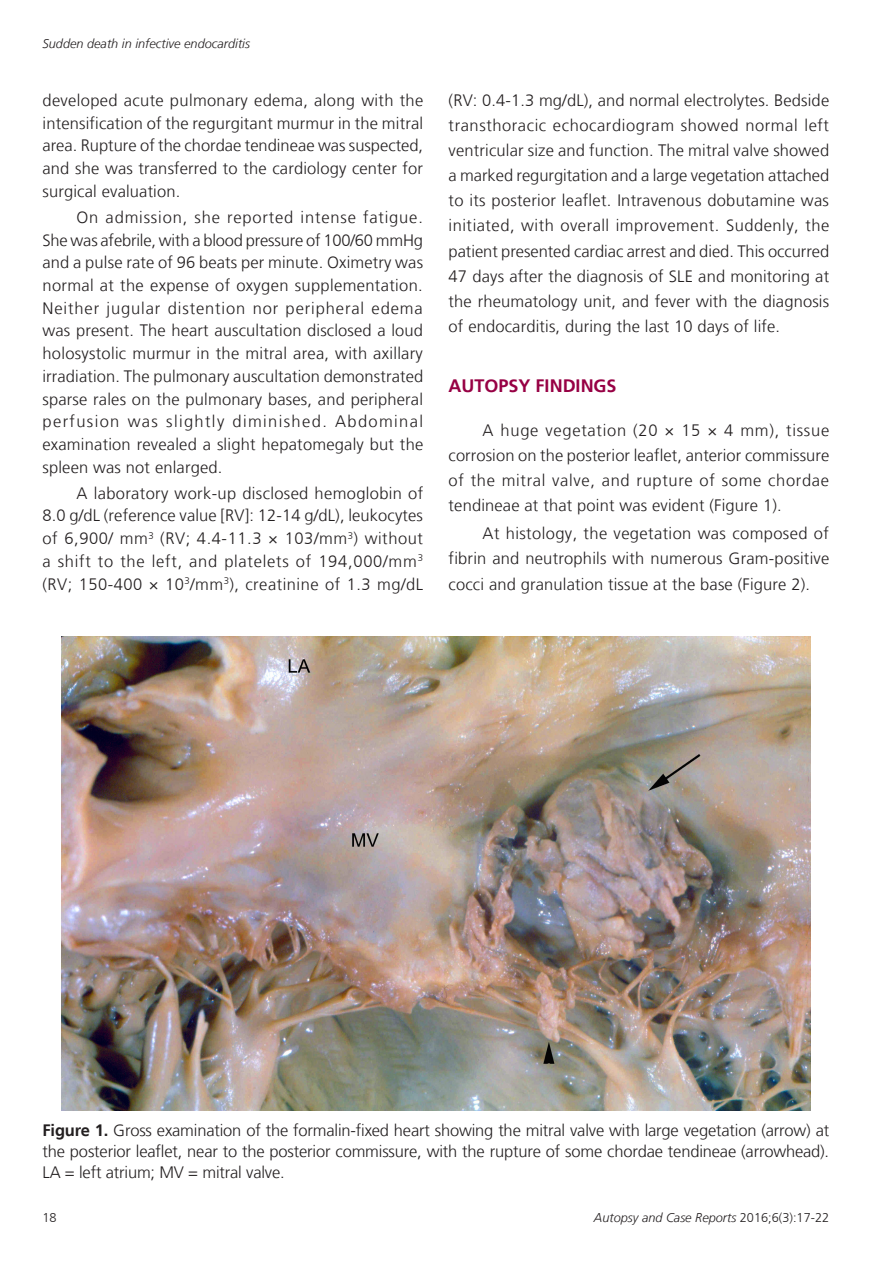
<style>
.page{position:relative;width:893px;height:1263px;background:#fff}
.page>*{position:absolute;margin:0;border:0;box-sizing:border-box;transform-origin:0 0}
.Heading1{font:700 18px "Frutiger LT";color:#970044}
.Paragraph{font:300 16.5px/22.6px "Frutiger LT";letter-spacing:.01em;color:#231f20;text-align:justify}
.FigureCaption{font:300 16.5px/21px "Frutiger LT";letter-spacing:-.01em;color:#231f20;text-align:justify}
.RunningHeader{font:italic 300 12.75px "Frutiger LT";color:#231f20}
.RunningTitleAlt{font:italic 300 12.75px "Frutiger LT";color:#231f20}
.Numbering{font:300 12.75px "Frutiger LT";color:#231f20}
.s1{font-weight:700}
.s2{font-style:normal}
</style>
<div class="page">
<img style="left:62px;top:637px;width:748px;height:474px">
<p class="RunningTitleAlt" style="left:43px;top:37px;width:209px">Sudden death in infective endocarditis</p>
<p class="Paragraph" style="left:43px;top:89px;width:382px">developed acute pulmonary edema, along with the intensification of the regurgitant murmur in the mitral area. Rupture of the chordae tendineae was suspected, and she was transferred to the cardiology center for surgical evaluation.</p>
<p class="Paragraph" style="left:43px;top:206px;width:382px;text-indent:34px">On admission, she reported intense fatigue.<br>She was afebrile, with a blood pressure of 100/60 mmHg and a pulse rate of 96 beats per minute. Oximetry was normal at the expense of oxygen supplementation.<br>Neither jugular distention nor peripheral edema was present. The heart auscultation disclosed a loud holosystolic murmur in the mitral area, with axillary irradiation. The pulmonary auscultation demonstrated sparse rales on the pulmonary bases, and peripheral perfusion was slightly diminished. Abdominal examination revealed a slight hepatomegaly but the spleen was not enlarged.</p>
<p class="Paragraph" style="left:43px;top:482px;width:382px;text-indent:34px">A laboratory work-up disclosed hemoglobin of 8.0 g/dL (reference value [RV]: 12-14 g/dL), leukocytes of 6,900/ mm<sup>3</sup> (RV; 4.4-11.3 × 103/mm<sup>3</sup>) without a shift to the left, and platelets of 194,000/mm<sup>3 </sup>(RV; 150-400 × 10<sup>3</sup>/mm<sup>3</sup>), creatinine of 1.3 mg/dL</p>
<p class="Paragraph" style="left:449px;top:88px;width:382px;line-height:25px">(RV: 0.4-1.3 mg/dL), and normal electrolytes. Bedside transthoracic echocardiogram showed normal left ventricular size and function. The mitral valve showed a marked regurgitation and a large vegetation attached to its posterior leaflet. Intravenous dobutamine was initiated, with overall improvement. Suddenly, the patient presented cardiac arrest and died. This occurred 47 days after the diagnosis of SLE and monitoring at the rheumatology unit, and fever with the diagnosis of endocarditis, during the last 10 days of life.</p>
<p class="Heading1" style="left:449px;top:375px;width:170px">AUTOPSY FINDINGS</p>
<p class="Paragraph" style="left:449px;top:418px;width:382px;line-height:25px;text-indent:34px">A huge vegetation (20 × 15 × 4 mm), tissue corrosion on the posterior leaflet, anterior commissure of the mitral valve, and rupture of some chordae tendineae at that point was evident (Figure 1).</p>
<p class="Paragraph" style="left:449px;top:521px;width:382px;line-height:25px;text-indent:34px">At histology, the vegetation was composed of fibrin and neutrophils with numerous Gram-positive cocci and granulation tissue at the base (Figure 2).</p>
<p class="FigureCaption" style="left:43px;top:1120px;width:788px"><span class="s1">Figure 1.</span> Gross examination of the formalin-fixed heart showing the mitral valve with large vegetation (arrow) at the posterior leaflet, near to the posterior commissure, with the rupture of some chordae tendineae (arrowhead).<br>LA = left atrium; MV = mitral valve.</p>
<p class="Numbering" style="left:43px;top:1210px;width:16px">18</p>
<p class="RunningHeader" style="left:594px;top:1210px;width:237px">Autopsy and Case Reports <span class="s2">2016;6(3):17-22</span></p>
</div>
